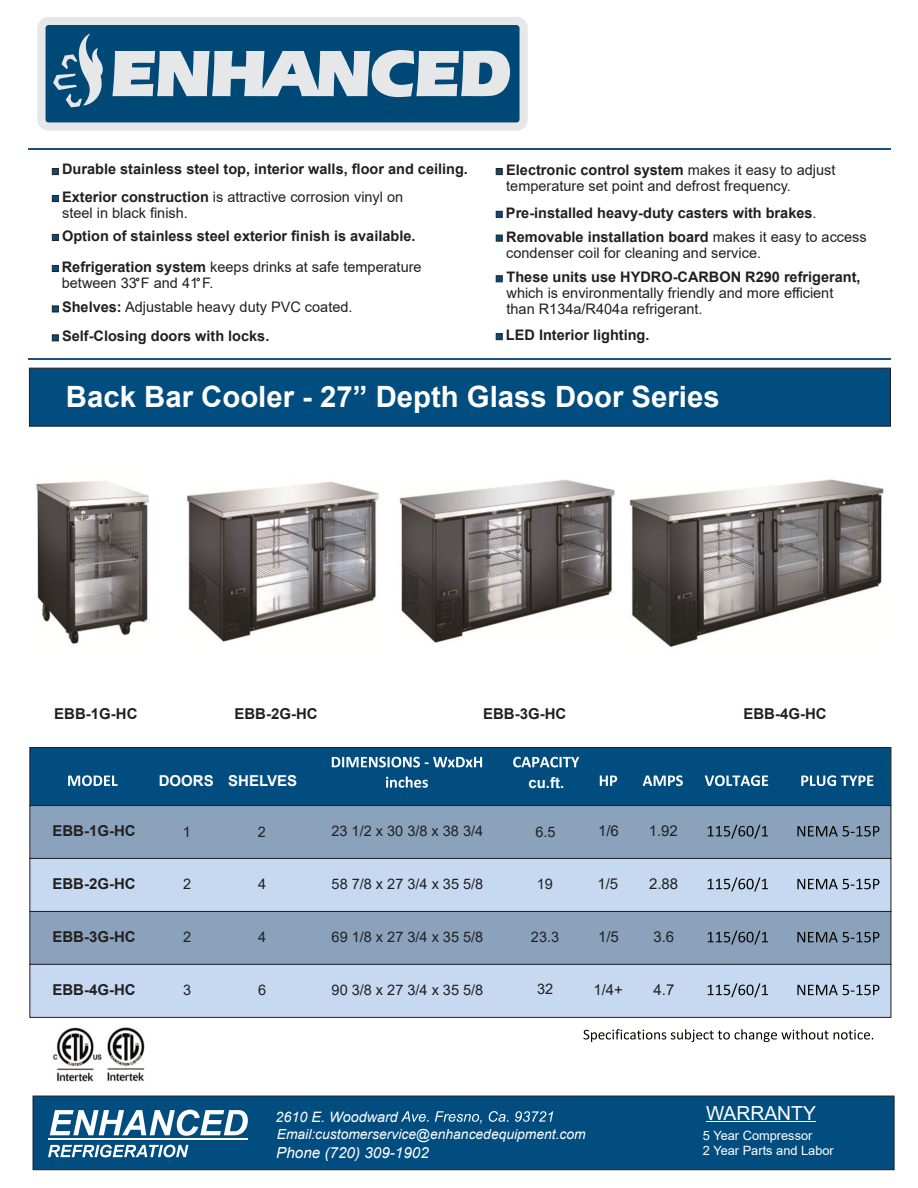
<style>
.page{position:relative;width:918px;height:1188px;background:#fff}
.page>*{position:absolute;margin:0;border:0;box-sizing:border-box;transform-origin:0 0}
.t1{font:700 29.4px "Arial";color:#fff}
.t2{font:19.35px "Arial";color:#fff}
.t3{font:italic 15.3px "Arial";color:#fff}
.t4{font:700 15px "Arial";color:#231f20}
.t5{font:15px "Arial";color:#231f20}
.t6{font:700 15px "Arial";color:#fff}
.t7{font:14.55px/16.2px "Arial";color:#231f20}
.t8{font:700 14.55px/27.3px "Arial";color:#231f20}
.t9{font:italic 14.4px "Arial";color:#fff}
.t10{font:italic 13.8px "Arial";color:#fff}
.t11{font:12.75px "Arial";color:#fff}
.s1{font-weight:400}
.s2{font-weight:700}
</style>
<div class="page">
<div style="left:29px;top:747px;width:862px;height:59px;background:#024d7f;border:1px solid #231f20"></div>
<div style="left:29px;top:805px;width:862px;height:54px;background:#8aa2bb;border:1px solid #231f20"></div>
<div style="left:29px;top:858px;width:862px;height:54px;background:#c6d9f0;border:1px solid #231f20"></div>
<svg style="left:332px;top:757px;width:150px;height:10px"></svg>
<svg style="left:513px;top:757px;width:66px;height:10px"></svg>
<svg style="left:386px;top:776px;width:42px;height:12px"></svg>
<svg style="left:583px;top:1029px;width:290px;height:13px"></svg>
<svg style="left:801px;top:775px;width:72px;height:11px"></svg>
<svg style="left:797px;top:826px;width:82px;height:11px"></svg>
<svg style="left:797px;top:879px;width:82px;height:10px"></svg>
<svg style="left:643px;top:775px;width:40px;height:11px"></svg>
<svg style="left:705px;top:775px;width:63px;height:11px"></svg>
<svg style="left:708px;top:825px;width:60px;height:14px"></svg>
<svg style="left:708px;top:877px;width:60px;height:14px"></svg>
<svg style="left:600px;top:776px;width:17px;height:10px"></svg>
<svg style="left:68px;top:775px;width:50px;height:11px"></svg>
<hr style="left:28px;top:148px;width:863px;height:1px;background:#1a4e84">
<hr style="left:28px;top:358px;width:863px;height:2px;background:#1a5086">
<img style="left:53px;top:1028px;width:92px;height:54px">
<div style="left:29px;top:911px;width:862px;height:54px;background:#8aa2bb;border:1px solid #231f20"></div>
<div style="left:29px;top:964px;width:862px;height:54px;background:#c6d9f0;border:1px solid #231f20"></div>
<svg style="left:797px;top:932px;width:82px;height:10px"></svg>
<svg style="left:797px;top:985px;width:82px;height:10px"></svg>
<svg style="left:708px;top:931px;width:60px;height:14px"></svg>
<svg style="left:708px;top:983px;width:60px;height:14px"></svg>
<svg style="left:37px;top:17px;width:491px;height:114px;background:#437697"></svg>
<svg style="left:112px;top:50px;width:398px;height:47px;background:#a1b7c6"></svg>
<svg style="left:53px;top:34px;width:50px;height:73px;background:#4b7c9b"></svg>
<div style="left:29px;top:368px;width:862px;height:59px;background:#024d7f;border:1px solid #231f20"></div>
<div style="left:52px;top:168px;width:7px;height:7px;background:#024d7f;border:1px solid #231f20"></div>
<div style="left:52px;top:195px;width:7px;height:7px;background:#024d7f;border:1px solid #231f20"></div>
<div style="left:496px;top:168px;width:7px;height:7px;background:#024d7f;border:1px solid #231f20"></div>
<div style="left:496px;top:235px;width:7px;height:7px;background:#024d7f;border:1px solid #231f20"></div>
<svg style="left:52px;top:306px;width:7px;height:6px"></svg>
<div style="left:52px;top:265px;width:7px;height:7px;background:#024d7f;border:1px solid #231f20"></div>
<div style="left:496px;top:275px;width:7px;height:7px;background:#024d7f;border:1px solid #231f20"></div>
<div style="left:52px;top:234px;width:7px;height:7px;background:#024d7f;border:1px solid #231f20"></div>
<div style="left:52px;top:334px;width:7px;height:7px;background:#024d7f;border:1px solid #231f20"></div>
<div style="left:496px;top:333px;width:7px;height:7px;background:#024d7f;border:1px solid #231f20"></div>
<div style="left:496px;top:211px;width:7px;height:7px;background:#024d7f;border:1px solid #231f20"></div>
<div style="left:33px;top:1096px;width:861px;height:74px;background:#024d7f;border:1px solid #231f20"></div>
<svg style="left:50px;top:1110px;width:198px;height:26px"></svg>
<hr style="left:48px;top:1139px;width:200px;height:1px;background:#fff">
<svg style="left:48px;top:1145px;width:140px;height:12px"></svg>
<hr style="left:706px;top:1122px;width:110px;height:1px;background:#fff">
<svg style="left:401px;top:1111px;width:152px;height:13px"></svg>
<img style="left:187px;top:481px;width:192px;height:161px">
<img style="left:399px;top:479px;width:216px;height:164px">
<img style="left:629px;top:479px;width:255px;height:168px">
<img style="left:34px;top:481px;width:116px;height:164px">
<p class="t8" style="left:62px;top:157px;width:407px">Durable stainless steel top, interior walls, floor and ceiling.<br>Exterior construction <span class="s1">is attractive corrosion vinyl on</span></p>
<p class="t7" style="left:62px;top:206px;width:127px">steel in black finish.</p>
<p class="t8" style="left:62px;top:223px;width:355px">Option of stainless steel exterior finish is available.</p>
<p class="t7" style="left:62px;top:260px;width:361px"><span class="s2">Refrigeration system</span> keeps drinks at safe temperature between 33 F and 41 F.</p>
<p class="t7" style="left:62px;top:301px;width:292px"><span class="s2">Shelves:</span> Adjustable heavy duty PVC coated.</p>
<p class="t8" style="left:62px;top:324px;width:209px">Self-Closing doors with locks.</p>
<p class="t7" style="left:506px;top:163px;width:331px"><span class="s2">Electronic control system</span> makes it easy to adjust temperature set point and defrost frequency.</p>
<p class="t7" style="left:506px;top:230px;width:362px"><span class="s2">Removable installation board</span> makes it easy to access condenser coil for cleaning and service.</p>
<p class="t8" style="left:507px;top:264px;width:356px">These units use HYDRO-CARBON R290 refrigerant,</p>
<p class="t7" style="left:507px;top:286px;width:328px">which is environmentally friendly and more efficient than R134a/R404a refrigerant.</p>
<p class="t8" style="left:506px;top:200px;width:312px">Pre-installed heavy-duty casters with brakes<span class="s1">.</span></p>
<p class="t8" style="left:506px;top:323px;width:145px">LED Interior lighting.</p>
<h1 class="t1" style="left:66px;top:386px;width:655px">Back Bar Cooler - 27” Depth Glass Door Series</h1>
<p class="t4" style="left:54px;top:708px;width:85px">EBB-1G-HC</p>
<p class="t4" style="left:234px;top:708px;width:85px">EBB-2G-HC</p>
<p class="t4" style="left:483px;top:708px;width:85px">EBB-3G-HC</p>
<p class="t4" style="left:743px;top:708px;width:85px">EBB-4G-HC</p>
<p class="t6" style="left:159px;top:775px;width:57px">DOORS</p>
<p class="t6" style="left:228px;top:775px;width:71px">SHELVES</p>
<p class="t6" style="left:528px;top:777px;width:37px">cu.ft.</p>
<p class="t7" style="left:331px;top:824px;width:153px">23 1/2 x 30 3/8 x 38 3/4</p>
<p class="t7" style="left:535px;top:825px;width:22px">6.5</p>
<p class="t5" style="left:598px;top:825px;width:22px">1/6</p>
<p class="t4" style="left:53px;top:825px;width:85px">EBB-1G-HC</p>
<p class="t5" style="left:649px;top:825px;width:31px">1.92</p>
<p class="t7" style="left:183px;top:825px;width:10px">1</p>
<p class="t7" style="left:258px;top:825px;width:10px">2</p>
<p class="t4" style="left:53px;top:878px;width:85px">EBB-2G-HC</p>
<p class="t7" style="left:183px;top:877px;width:10px">2</p>
<p class="t7" style="left:258px;top:877px;width:10px">4</p>
<p class="t7" style="left:332px;top:877px;width:153px">58 7/8 x 27 3/4 x 35 5/8</p>
<p class="t5" style="left:597px;top:878px;width:22px">1/5</p>
<p class="t7" style="left:537px;top:877px;width:18px">19</p>
<p class="t5" style="left:649px;top:878px;width:31px">2.88</p>
<p class="t5" style="left:598px;top:931px;width:22px">1/5</p>
<p class="t4" style="left:53px;top:931px;width:85px">EBB-3G-HC</p>
<p class="t5" style="left:653px;top:931px;width:22px">3.6</p>
<p class="t7" style="left:531px;top:930px;width:30px">23.3</p>
<p class="t7" style="left:258px;top:931px;width:10px">4</p>
<p class="t7" style="left:332px;top:930px;width:153px">69 1/8 x 27 3/4 x 35 5/8</p>
<p class="t7" style="left:183px;top:931px;width:10px">2</p>
<p class="t7" style="left:537px;top:982px;width:18px">32</p>
<p class="t4" style="left:53px;top:984px;width:85px">EBB-4G-HC</p>
<p class="t5" style="left:593px;top:984px;width:31px">1/4+</p>
<p class="t7" style="left:183px;top:983px;width:10px">3</p>
<p class="t7" style="left:258px;top:983px;width:10px">6</p>
<p class="t7" style="left:332px;top:983px;width:153px">90 3/8 x 27 3/4 x 35 5/8</p>
<p class="t5" style="left:654px;top:984px;width:22px">4.7</p>
<p class="t9" style="left:276px;top:1111px;width:124px">2610 E. Woodward</p>
<p class="t10" style="left:277px;top:1129px;width:310px">Email:customerservice@enhancedequipment.com</p>
<h2 class="t2" style="left:706px;top:1106px;width:111px">WARRANTY</h2>
<p class="t11" style="left:703px;top:1131px;width:111px">5 Year Compressor</p>
<p class="t3" style="left:276px;top:1146px;width:154px">Phone (720) 309-1902</p>
<p class="t11" style="left:703px;top:1145px;width:133px">2 Year Parts and Labor</p>
</div>
